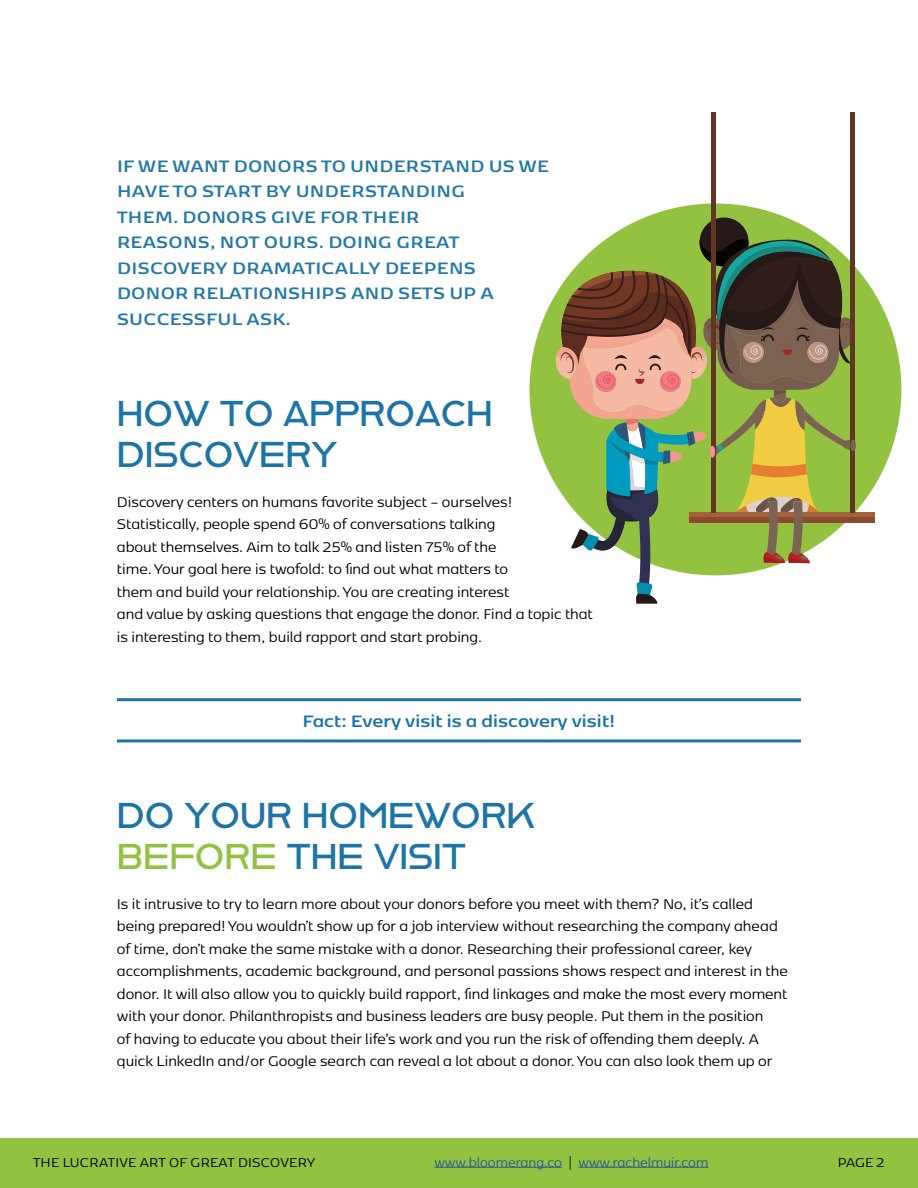
<style>
.page{position:relative;width:918px;height:1188px;background:#fff}
.page>*{position:absolute;margin:0;border:0;box-sizing:border-box;transform-origin:0 0}
.t1{font:34.5px/41.4px "Reross Quadratic";color:#1c75a6}
.t2{font:700 19.5px/25.5px "Kobenhavn Sans";letter-spacing:.015em;color:#2479a5}
.t3{font:700 19.5px "Kobenhavn Sans";color:#1c75a6}
.t4{font:16.5px/22.5px "Kobenhavn Sans";color:#000}
.t5{font:15px "Kobenhavn Sans";letter-spacing:.015em;color:#000}
.t6{font:15px "Kobenhavn Sans";color:#275b9b}
.s1{color:#93c241}
.s2{font-family:"Montserrat";font-weight:300;color:#000}
</style>
<div class="page">
<div style="left:0;top:1138px;width:918px;height:50px;background:#93c241"></div>
<hr style="left:435px;top:1167px;width:127px;height:1px;background:#275b9b">
<hr style="left:579px;top:1167px;width:129px;height:1px;background:#275b9b">
<hr style="left:117px;top:698px;width:684px;height:3px;background:#1c75a6">
<hr style="left:117px;top:739px;width:684px;height:3px;background:#1c75a6">
<div style="left:530px;top:203px;width:371px;height:372px;background:#93c241;border-radius:50%"></div>
<div style="left:690px;top:512px;width:185px;height:10px;background:#a4623b"></div>
<div style="left:690px;top:517px;width:185px;height:5px;background:#8a4a2f"></div>
<hr style="left:711px;top:112px;width:4px;height:400px;background:#5f3722">
<hr style="left:850px;top:112px;width:4px;height:400px;background:#5f3722">
<svg style="left:556px;top:220px;width:303px;height:384px"></svg>
<p class="t2" style="left:117px;top:152px;width:434px">IF WE WANT DONORS TO UNDERSTAND US WE<br>HAVE TO START BY UNDERSTANDING<br>THEM. DONORS GIVE FOR THEIR<br>REASONS, NOT OURS. DOING GREAT<br>DISCOVERY DRAMATICALLY DEEPENS<br>DONOR RELATIONSHIPS AND SETS UP A<br>SUCCESSFUL ASK.</p>
<h1 class="t1" style="left:117px;top:393px;width:377px">HOW TO APPROACH<br>DISCOVERY</h1>
<p class="t4" style="left:117px;top:490px;width:478px">Discovery centers on humans favorite subject – ourselves!<br>Statistically, people spend 60% of conversations talking<br>about themselves. Aim to talk 25% and listen 75% of the<br>time. Your goal here is twofold: to find out what matters to<br>them and build your relationship. You are creating interest<br>and value by asking questions that engage the donor. Find a topic that is interesting to them, build rapport and start probing.</p>
<p class="t3" style="left:302px;top:707px;width:315px">Fact: Every visit is a discovery visit!</p>
<h1 class="t1" style="left:117px;top:795px;width:420px">DO YOUR HOMEWORK<br><span class="s1">BEFORE</span> THE VISIT</h1>
<p class="t4" style="left:117px;top:891px;width:673px">Is it intrusive to try to learn more about your donors before you meet with them? No, it’s called being prepared! You wouldn’t show up for a job interview without researching the company ahead of time, don’t make the same mistake with a donor. Researching their professional career, key accomplishments, academic background, and personal passions shows respect and interest in the donor. It will also allow you to quickly build rapport, find linkages and make the most every moment with your donor. Philanthropists and business leaders are busy people. Put them in the position<br>of having to educate you about their life’s work and you run the risk of offending them deeply. A quick LinkedIn and/or Google search can reveal a lot about a donor. You can also look them up or</p>
<p class="t5" style="left:33px;top:1152px;width:284px">THE LUCRATIVE ART OF GREAT DISCOVERY</p>
<p class="t6" style="left:435px;top:1152px;width:275px">www.bloomerang.co <span class="s2">|</span> www.rachelmuir.com</p>
<p class="t5" style="left:838px;top:1152px;width:48px">PAGE 2</p>
</div>
